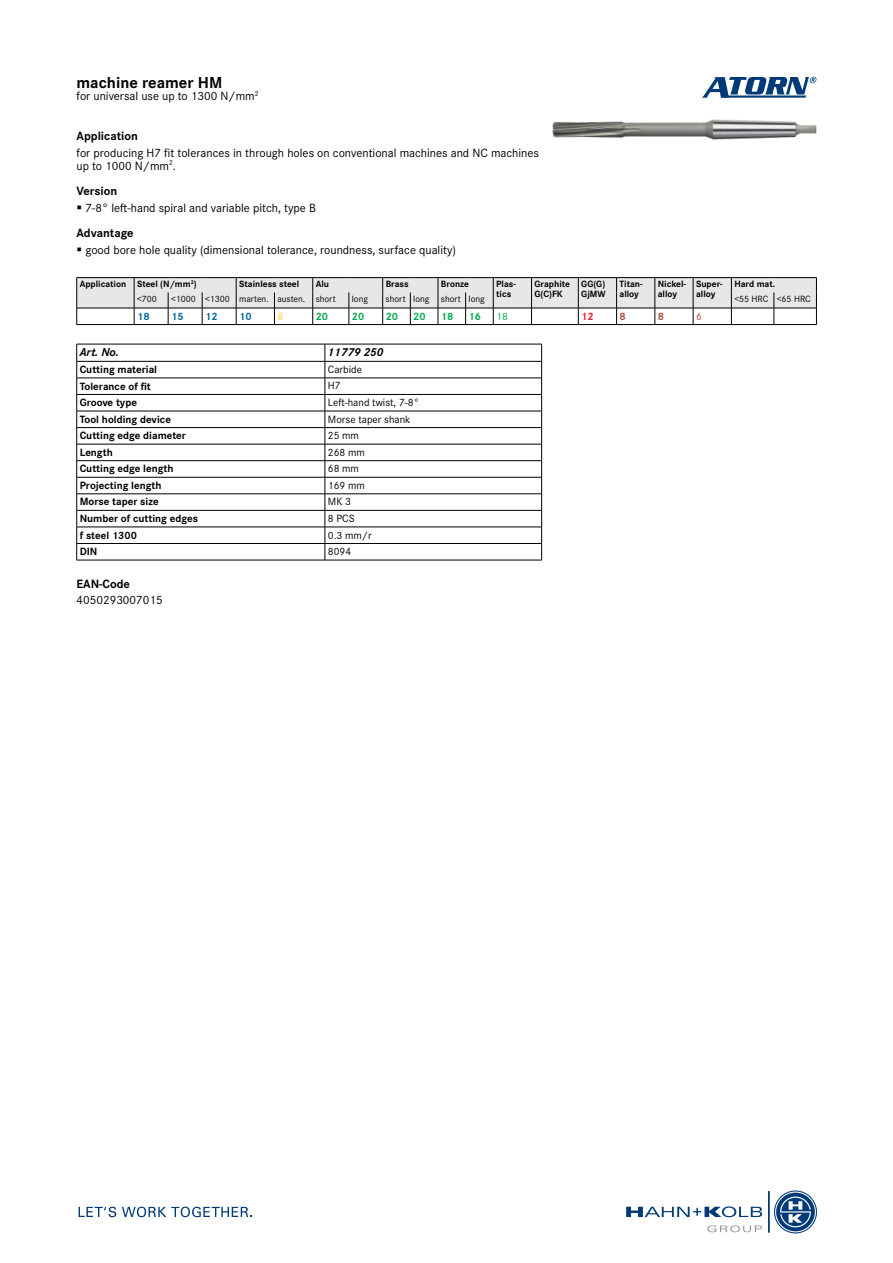
<style>
.page{position:relative;width:893px;height:1263px;background:#fff}
.page>*{position:absolute;margin:0;border:0;box-sizing:border-box;transform-origin:0 0}
.t1{font:700 16.5px "Corporate S Pro";color:#000}
.t2{font:12.45px/12.5px "Corporate S Pro";color:#000}
.t3{font:700 12.45px "Corporate S Pro";color:#000}
.t4{font:12.45px "Corporate S";color:#000}
.t5{font:italic 700 12px "Corporate S Pro";color:#000}
.t6{font:700 10.95px "Corporate S Pro";color:#000}
.t7{font:10.95px "Corporate S Pro";color:#000}
.t8{font:700 10.95px "Corporate S Pro";color:#00ab4e}
.t9{font:700 10.95px "Corporate S Pro";color:#00669b}
.t10{font:10.95px "Corporate S Pro";color:#00ab4e}
.t11{font:700 10.95px "Corporate S Pro";color:#ed1d24}
.t12{font:700 10.95px "Corporate S Pro";color:#aa4e3d}
.t13{font:10.95px "Corporate S Pro";color:#ffcc31}
.t14{font:10.95px "Corporate S Pro";color:#aa4e3d}
.t15{font:700 9.45px/9.4px "Corporate S Pro";color:#000}
.t16{font:9.45px "Corporate S Pro";color:#000}
</style>
<div class="page">
<img style="left:553px;top:119px;width:263px;height:20px">
<svg style="left:702px;top:77px;width:114px;height:21px"></svg>
<svg style="left:626px;top:1206px;width:136px;height:11px"></svg>
<hr style="left:768px;top:1191px;width:1px;height:41px;background:#003b78">
<svg style="left:775px;top:1191px;width:41px;height:42px"></svg>
<div style="left:774px;top:1191px;width:42px;height:42px;border:2px solid #fff;border-radius:50%"></div>
<div style="left:774px;top:1191px;width:42px;height:42px;border:1px solid #003b78;border-radius:50%"></div>
<svg style="left:707px;top:1225px;width:55px;height:7px"></svg>
<svg style="left:79px;top:1207px;width:37px;height:10px"></svg>
<svg style="left:122px;top:1206px;width:130px;height:11px"></svg>
<svg style="left:76px;top:277px;width:741px;height:48px"></svg>
<hr style="left:774px;top:324px;width:43px;height:1px;background:#000">
<hr style="left:77px;top:344px;width:248px;height:1px;background:#000">
<hr style="left:325px;top:344px;width:217px;height:1px;background:#000">
<hr style="left:77px;top:361px;width:248px;height:1px;background:#000">
<hr style="left:325px;top:361px;width:217px;height:1px;background:#000">
<hr style="left:77px;top:378px;width:248px;height:1px;background:#000">
<hr style="left:325px;top:378px;width:217px;height:1px;background:#000">
<hr style="left:77px;top:394px;width:248px;height:1px;background:#000">
<hr style="left:325px;top:394px;width:217px;height:1px;background:#000">
<hr style="left:77px;top:411px;width:248px;height:1px;background:#000">
<hr style="left:325px;top:411px;width:217px;height:1px;background:#000">
<hr style="left:77px;top:427px;width:248px;height:1px;background:#000">
<hr style="left:325px;top:427px;width:217px;height:1px;background:#000">
<hr style="left:77px;top:444px;width:248px;height:1px;background:#000">
<hr style="left:325px;top:444px;width:217px;height:1px;background:#000">
<hr style="left:77px;top:460px;width:248px;height:1px;background:#000">
<hr style="left:325px;top:460px;width:217px;height:1px;background:#000">
<hr style="left:77px;top:477px;width:248px;height:1px;background:#000">
<hr style="left:325px;top:477px;width:217px;height:1px;background:#000">
<hr style="left:77px;top:493px;width:248px;height:1px;background:#000">
<hr style="left:325px;top:493px;width:217px;height:1px;background:#000">
<hr style="left:77px;top:510px;width:248px;height:1px;background:#000">
<hr style="left:325px;top:510px;width:217px;height:1px;background:#000">
<hr style="left:77px;top:527px;width:248px;height:1px;background:#000">
<hr style="left:325px;top:527px;width:217px;height:1px;background:#000">
<hr style="left:77px;top:543px;width:248px;height:1px;background:#000">
<svg style="left:76px;top:344px;width:1px;height:216px"></svg>
<hr style="left:77px;top:560px;width:248px;height:1px;background:#000">
<hr style="left:325px;top:543px;width:217px;height:1px;background:#000">
<svg style="left:325px;top:344px;width:1px;height:216px"></svg>
<svg style="left:541px;top:344px;width:1px;height:216px"></svg>
<hr style="left:325px;top:560px;width:217px;height:1px;background:#000">
<h1 class="t1" style="left:77px;top:69px;width:147px">machine reamer HM</h1>
<p class="t4" style="left:77px;top:87px;width:184px">for universal use up to 1300 N/mm<sup>2</sup></p>
<p class="t3" style="left:77px;top:126px;width:63px">Application</p>
<p class="t2" style="left:77px;top:146px;width:464px">for producing H7 fit tolerances in through holes on conventional machines and NC machines up to 1000 N/mm<sup>2</sup>.</p>
<p class="t3" style="left:77px;top:181px;width:42px">Version</p>
<p class="t2" style="left:85px;top:201px;width:232px">7-8° left-hand spiral and variable pitch, type B</p>
<p class="t3" style="left:77px;top:223px;width:59px">Advantage</p>
<p class="t2" style="left:85px;top:243px;width:372px">good bore hole quality (dimensional tolerance, roundness, surface quality)</p>
<p class="t15" style="left:80px;top:279px;width:119px">Application Steel (N/mm<sup>2</sup>)</p>
<p class="t15" style="left:239px;top:279px;width:62px">Stainless steel</p>
<p class="t15" style="left:316px;top:279px;width:15px">Alu</p>
<p class="t15" style="left:386px;top:279px;width:25px">Brass</p>
<p class="t15" style="left:441px;top:279px;width:30px">Bronze</p>
<p class="t15" style="left:496px;top:279px;width:21px">Plas&shy;tics</p>
<p class="t15" style="left:534px;top:279px;width:37px">Graphite<br>G(C)FK</p>
<p class="t15" style="left:581px;top:279px;width:26px">GG(G)<br>GjMW</p>
<p class="t15" style="left:619px;top:279px;width:25px">Titan&shy;alloy</p>
<p class="t15" style="left:658px;top:279px;width:30px">Nickel&shy;alloy</p>
<p class="t15" style="left:696px;top:279px;width:28px">Super&shy;alloy</p>
<p class="t15" style="left:734px;top:279px;width:42px">Hard mat.</p>
<p class="t16" style="left:137px;top:292px;width:21px">&lt;700</p>
<p class="t16" style="left:171px;top:292px;width:166px">&lt;1000 &lt;1300 marten. austen. short</p>
<p class="t16" style="left:352px;top:292px;width:18px">long</p>
<p class="t16" style="left:386px;top:292px;width:101px">short long short long</p>
<p class="t16" style="left:734px;top:292px;width:78px">&lt;55 HRC &lt;65 HRC</p>
<p class="t9" style="left:137px;top:307px;width:14px">18</p>
<p class="t9" style="left:171px;top:307px;width:14px">15</p>
<p class="t9" style="left:205px;top:307px;width:14px">12</p>
<p class="t9" style="left:239px;top:307px;width:14px">10</p>
<p class="t13" style="left:277px;top:308px;width:7px">8</p>
<p class="t8" style="left:316px;top:307px;width:14px">20</p>
<p class="t8" style="left:352px;top:307px;width:14px">20</p>
<p class="t8" style="left:386px;top:307px;width:14px">20</p>
<p class="t8" style="left:413px;top:307px;width:14px">20</p>
<p class="t8" style="left:441px;top:307px;width:14px">18</p>
<p class="t8" style="left:469px;top:307px;width:14px">16</p>
<p class="t10" style="left:496px;top:308px;width:13px">18</p>
<p class="t11" style="left:581px;top:307px;width:14px">12</p>
<p class="t12" style="left:620px;top:307px;width:8px">8</p>
<p class="t12" style="left:658px;top:307px;width:8px">8</p>
<p class="t14" style="left:696px;top:308px;width:7px">6</p>
<p class="t5" style="left:80px;top:343px;width:41px">Art. No.</p>
<p class="t5" style="left:328px;top:343px;width:57px">11779 250</p>
<p class="t6" style="left:80px;top:361px;width:79px">Cutting material</p>
<p class="t7" style="left:328px;top:361px;width:36px">Carbide</p>
<p class="t6" style="left:80px;top:377px;width:73px">Tolerance of fit</p>
<p class="t7" style="left:328px;top:378px;width:14px">H7</p>
<p class="t6" style="left:80px;top:394px;width:59px">Groove type</p>
<p class="t7" style="left:328px;top:394px;width:93px">Left-hand twist, 7-8°</p>
<p class="t6" style="left:80px;top:410px;width:93px">Tool holding device</p>
<p class="t7" style="left:328px;top:411px;width:84px">Morse taper shank</p>
<p class="t6" style="left:80px;top:427px;width:108px">Cutting edge diameter</p>
<p class="t7" style="left:328px;top:428px;width:33px">25 mm</p>
<p class="t6" style="left:80px;top:443px;width:35px">Length</p>
<p class="t7" style="left:328px;top:444px;width:39px">268 mm</p>
<p class="t6" style="left:80px;top:460px;width:95px">Cutting edge length</p>
<p class="t7" style="left:328px;top:461px;width:33px">68 mm</p>
<p class="t6" style="left:80px;top:477px;width:83px">Projecting length</p>
<p class="t7" style="left:328px;top:477px;width:39px">169 mm</p>
<p class="t6" style="left:80px;top:493px;width:80px">Morse taper size</p>
<p class="t7" style="left:328px;top:494px;width:25px">MK 3</p>
<p class="t6" style="left:80px;top:510px;width:120px">Number of cutting edges</p>
<p class="t7" style="left:328px;top:510px;width:28px">8 PCS</p>
<p class="t6" style="left:80px;top:526px;width:59px">f steel 1300</p>
<p class="t7" style="left:328px;top:527px;width:45px">0.3 mm/r</p>
<p class="t6" style="left:80px;top:543px;width:19px">DIN</p>
<p class="t7" style="left:328px;top:543px;width:25px">8094</p>
<p class="t3" style="left:77px;top:574px;width:55px">EAN-Code</p>
<p class="t2" style="left:77px;top:593px;width:88px">4050293007015</p>
</div>
